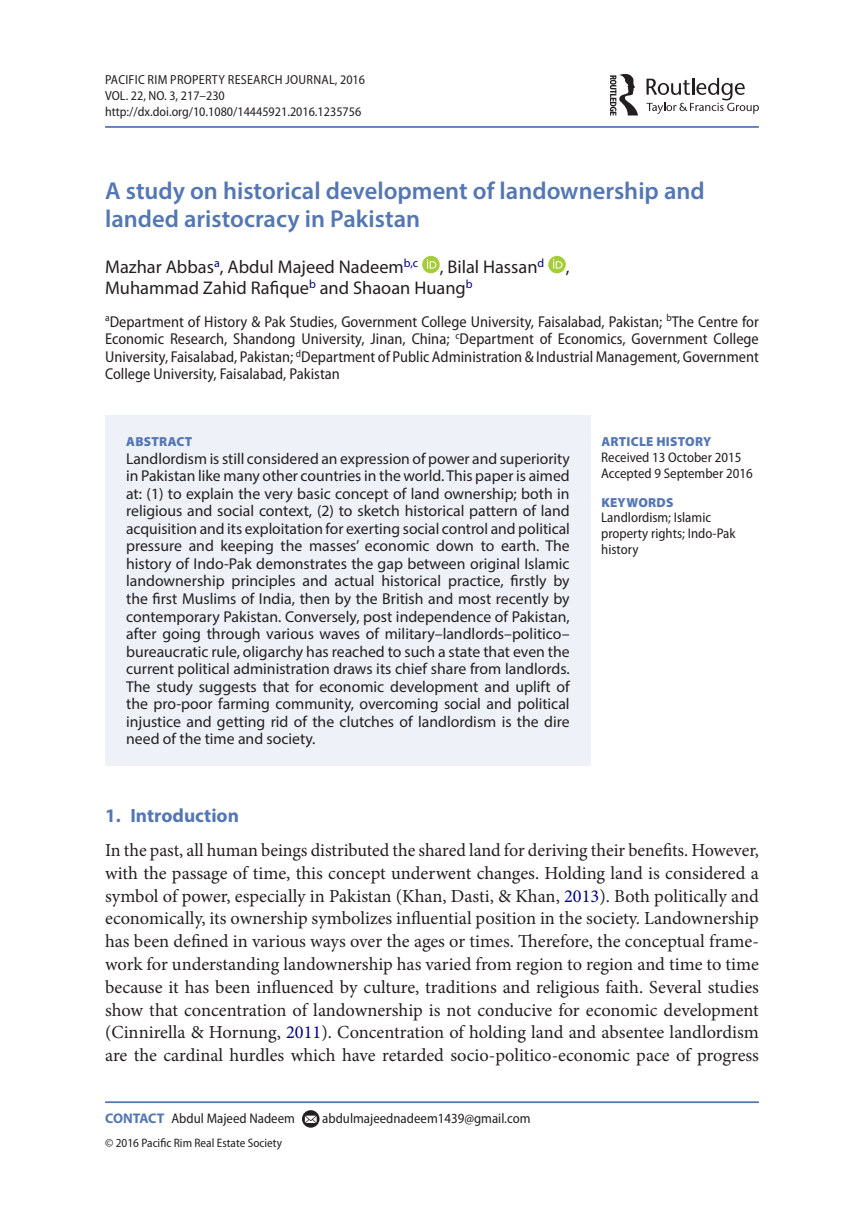
<style>
.page{position:relative;width:864px;height:1231px;background:#fff}
.page>*{position:absolute;margin:0;border:0;box-sizing:border-box;transform-origin:0 0}
.t1{font:600 24.5px/28px "Myriad Pro";color:#5477b3}
.t2{font:700 19.25px "Myriad Pro";color:#5477b3}
.t3{font:18.38px/22.8px "Minion Pro";color:#231f20;text-align:justify}
.t4{font:18.38px/21px "Myriad Pro";color:#231f20}
.t5{font:15.75px/17.5px "Myriad Pro";color:#231f20;text-align:justify}
.t6{font:semi-condensed 15.75px/17.5px "Myriad Pro";color:#231f20;text-align:justify}
.t7{font:semi-condensed 14px/15.8px "Myriad Pro";color:#231f20}
.t8{font:semi-condensed 13.12px/15.8px "Myriad Pro";color:#231f20}
.t9{font:900 13.12px "Myriad Pro";letter-spacing:.02em;color:#5477b3}
.t10{font:semi-condensed 12.25px "Myriad Pro";color:#231f20}
.s1{color:#000080}
.s2{font-weight:700;font-stretch:normal;color:#5477b3}
</style>
<div class="page">
<hr style="left:105px;top:126px;width:653px;height:2px;background:#5477b3">
<div style="left:105px;top:415px;width:485px;height:350px;background:#eef1f7"></div>
<div style="left:422px;top:256px;width:17px;height:17px;background:#a5cd39;border-radius:50%"></div>
<svg style="left:426px;top:259px;width:10px;height:9px"></svg>
<svg style="left:548px;top:256px;width:17px;height:17px"></svg>
<svg style="left:552px;top:259px;width:10px;height:9px"></svg>
<hr style="left:105px;top:1101px;width:653px;height:1px;background:#5477b3">
<svg style="left:302px;top:1109px;width:17px;height:18px"></svg>
<svg style="left:305px;top:1115px;width:11px;height:7px"></svg>
<svg style="left:646px;top:78px;width:112px;height:36px"></svg>
<svg style="left:609px;top:74px;width:28px;height:42px"></svg>
<p class="t8" style="left:105px;top:72px;width:261px">Pacific Rim Property Research Journal, 2016<br>VOL. 22, NO. 3, 217–230 http://dx.doi.org/10.1080/14445921.2016.1235756</p>
<h1 class="t1" style="left:105px;top:177px;width:601px">A study on historical development of landownership and landed aristocracy in Pakistan</h1>
<p class="t4" style="left:105px;top:256px;width:466px">Mazhar Abbas<sup>a</sup>, Abdul Majeed Nadeem<sup>b,c</sup> , Bilal Hassan<sup>d</sup> ,<br>Muhammad Zahid Rafique<sup>b</sup> and Shaoan Huang<sup>b</sup></p>
<p class="t6" style="left:105px;top:313px;width:655px"><sup>a</sup>Department of History &amp; Pak Studies, Government College University, Faisalabad, Pakistan; <sup>b</sup>The Centre for Economic Research, Shandong University, Jinan, China; <sup>c</sup>Department of Economics, Government College University, Faisalabad, Pakistan; <sup>d</sup>Department of Public Administration &amp; Industrial Management, Government College University, Faisalabad, Pakistan</p>
<p class="t9" style="left:126px;top:434px;width:68px">ABSTRACT</p>
<p class="t5" style="left:126px;top:449px;width:445px">Landlordism is still considered an expression of power and superiority in Pakistan like many other countries in the world. This paper is aimed at: (1) to explain the very basic concept of land ownership; both in religious and social context, (2) to sketch historical pattern of land acquisition and its exploitation for exerting social control and political pressure and keeping the masses’ economic down to earth. The history of Indo-Pak demonstrates the gap between original Islamic landownership principles and actual historical practice, firstly by the first Muslims of India, then by the British and most recently by contemporary Pakistan. Conversely, post independence of Pakistan, after going through various waves of military–landlords–politico– bureaucratic rule, oligarchy has reached to such a state that even the current political administration draws its chief share from landlords.<br>The study suggests that for economic development and uplift of the pro-poor farming community, overcoming social and political injustice and getting rid of the clutches of landlordism is the dire need of the time and society.</p>
<p class="t9" style="left:601px;top:434px;width:111px">ARTICLE HISTORY</p>
<p class="t7" style="left:601px;top:449px;width:153px">Received 13 October 2015<br>Accepted 9 September 2016</p>
<p class="t9" style="left:601px;top:494px;width:74px">KEYWORDS</p>
<p class="t7" style="left:601px;top:510px;width:136px">Landlordism; Islamic property rights; Indo-Pak history</p>
<p class="t2" style="left:105px;top:802px;width:135px">1. Introduction</p>
<p class="t3" style="left:105px;top:838px;width:655px">In the past, all human beings distributed the shared land for deriving their benefits. However, with the passage of time, this concept underwent changes. Holding land is considered a symbol of power, especially in Pakistan (Khan, Dasti, &amp; Khan, <span class="s1">2013</span>). Both politically and economically, its ownership symbolizes influential position in the society. Landownership has been defined in various ways over the ages or times. Therefore, the conceptual frame&shy;work for understanding landownership has varied from region to region and time to time because it has been influenced by culture, traditions and religious faith. Several studies show that concentration of landownership is not conducive for economic development (Cinnirella &amp; Hornung, <span class="s1">2011</span>). Concentration of holding land and absentee landlordism are the cardinal hurdles which have retarded socio-politico-economic pace of progress</p>
<p class="t7" style="left:105px;top:1110px;width:191px"><span class="s2">CONTACT</span> Abdul Majeed Nadeem</p>
<p class="t7" style="left:322px;top:1110px;width:210px">abdulmajeednadeem1439@gmail.com</p>
<p class="t10" style="left:105px;top:1136px;width:178px">© 2016 Pacific Rim Real Estate Society</p>
</div>
